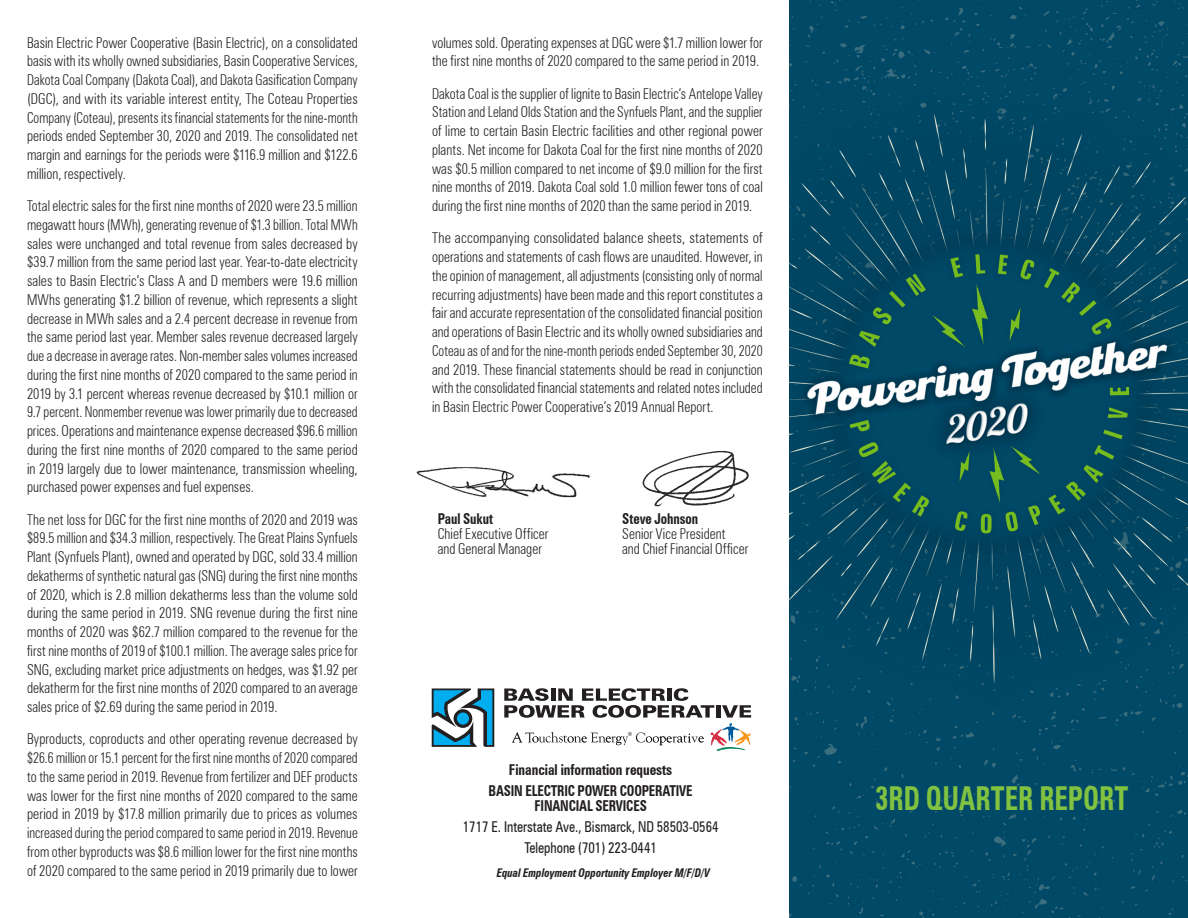
<style>
.page{position:relative;width:1188px;height:918px;background:#fff}
.page>*{position:absolute;margin:0;border:0;box-sizing:border-box;transform-origin:0 0}
.body{font:700 condensed 33px "Zurich BT";color:#81c241;scale:.82 1}
.body-2{font:300 condensed 15px/18.8px "Zurich BT";letter-spacing:.005em;color:#231f20;text-align:justify;scale:.9 1}
.body-3{font:300 condensed 15px/18.8px "Zurich BT";letter-spacing:.005em;color:#231f20;text-align:justify;scale:.89 1}
.body-4{font:300 condensed 15px/18.8px "Zurich BT";letter-spacing:.005em;color:#231f20;text-align:justify;scale:.94 1}
.body-5{font:700 condensed 15px "Zurich BT";letter-spacing:-.005em;color:#231f20;scale:.86 1}
.body-6{font:condensed 15px/21px "Zurich BT";color:#231f20;text-align:center;scale:.9 1}
.body-7{font:700 condensed 15px "Zurich BT";letter-spacing:-.005em;color:#231f20;scale:.9 1}
.body-8{font:italic 700 condensed 12px "Zurich BT";color:#231f20;scale:.9 1}
</style>
<div class="page">
<img style="left:790px;top:0;width:398px;height:918px">
<svg style="left:504px;top:688px;width:247px;height:63px"></svg>
<div style="left:430px;top:687px;width:66px;height:61px;background:linear-gradient(to bottom,#bdbcbc,#bdbcbc)"></div>
<svg style="left:432px;top:688px;width:62px;height:59px"></svg>
<div style="left:456px;top:712px;width:14px;height:13px;background:#00aeef;border-radius:50%"></div>
<div style="left:456px;top:712px;width:14px;height:13px;border:1px solid #231f20;border-radius:50%"></div>
<img style="left:642px;top:451px;width:107px;height:56px">
<img style="left:416px;top:467px;width:175px;height:31px">
<p class="body-2" style="left:27px;top:33px;width:369px">Basin Electric Power Cooperative (Basin Electric), on a consolidated basis with its wholly owned subsidiaries, Basin Cooperative Services, Dakota Coal Company (Dakota Coal), and Dakota Gasification Company (DGC), and with its variable interest entity, The Coteau Properties Company (Coteau), presents its financial statements for the nine-month periods ended September 30, 2020 and 2019. The consolidated net margin and earnings for the periods were $116.9 million and $122.6 million, respectively.</p>
<p class="body-3" style="left:27px;top:196px;width:373px">Total electric sales for the first nine months of 2020 were 23.5 million megawatt hours (MWh), generating revenue of $1.3 billion. Total MWh sales were unchanged and total revenue from sales decreased by $39.7 million from the same period last year. Year-to-date electricity sales to Basin Electric’s Class A and D members were 19.6 million MWhs generating $1.2 billion of revenue, which represents a slight decrease in MWh sales and a 2.4 percent decrease in revenue from the same period last year. Member sales revenue decreased largely due a decrease in average rates. Non-member sales volumes increased during the first nine months of 2020 compared to the same period in 2019 by 3.1 percent whereas revenue decreased by $10.1 million or 9.7 percent. Nonmember revenue was lower primarily due to decreased prices. Operations and maintenance expense decreased $96.6 million during the first nine months of 2020 compared to the same period in 2019 largely due to lower maintenance, transmission wheeling, purchased power expenses and fuel expenses.</p>
<p class="body-2" style="left:27px;top:510px;width:369px">The net loss for DGC for the first nine months of 2020 and 2019 was $89.5 million and $34.3 million, respectively. The Great Plains Synfuels Plant (Synfuels Plant), owned and operated by DGC, sold 33.4 million dekatherms of synthetic natural gas (SNG) during the first nine months of 2020, which is 2.8 million dekatherms less than the volume sold during the same period in 2019. SNG revenue during the first nine months of 2020 was $62.7 million compared to the revenue for the first nine months of 2019 of $100.1 million. The average sales price for SNG, excluding market price adjustments on hedges, was $1.92 per dekatherm for the first nine months of 2020 compared to an average sales price of $2.69 during the same period in 2019.</p>
<p class="body-2" style="left:27px;top:730px;width:369px">Byproducts, coproducts and other operating revenue decreased by $26.6 million or 15.1 percent for the first nine months of 2020 compared to the same period in 2019. Revenue from fertilizer and DEF products was lower for the first nine months of 2020 compared to the same period in 2019 by $17.8 million primarily due to prices as volumes increased during the period compared to same period in 2019. Revenue from other byproducts was $8.6 million lower for the first nine months of 2020 compared to the same period in 2019 primarily due to lower</p>
<p class="body-2" style="left:432px;top:33px;width:369px">volumes sold. Operating expenses at DGC were $1.7 million lower for the first nine months of 2020 compared to the same period in 2019.</p>
<p class="body-3" style="left:432px;top:84px;width:373px">Dakota Coal is the supplier of lignite to Basin Electric’s Antelope Valley Station and Leland Olds Station and the Synfuels Plant, and the supplier of lime to certain Basin Electric facilities and other regional power plants. Net income for Dakota Coal for the first nine months of 2020 was $0.5 million compared to net income of $9.0 million for the first nine months of 2019. Dakota Coal sold 1.0 million fewer tons of coal during the first nine months of 2020 than the same period in 2019.</p>
<p class="body-4" style="left:432px;top:229px;width:353px">The accompanying consolidated balance sheets, statements of operations and statements of cash flows are unaudited. However, in the opinion of management, all adjustments (consisting only of normal recurring adjustments) have been made and this report constitutes a fair and accurate representation of the consolidated financial position and operations of Basin Electric and its wholly owned subsidiaries and Coteau as of and for the nine-month periods ended September 30, 2020 and 2019. These financial statements should be read in conjunction with the consolidated financial statements and related notes included in Basin Electric Power Cooperative’s 2019 Annual Report.</p>
<p class="body-5" style="left:438px;top:509px;width:66px">Paul Sukut</p>
<p class="body-2" style="left:438px;top:526px;width:125px;line-height:15px">Chief Executive Officer and General Manager</p>
<p class="body-5" style="left:622px;top:509px;width:90px">Steve Johnson</p>
<p class="body-2" style="left:622px;top:526px;width:142px;line-height:15px">Senior Vice President<br>and Chief Financial Officer</p>
<p class="body-7" style="left:509px;top:761px;width:183px">Financial information requests</p>
<p class="body-5" style="left:489px;top:782px;width:239px">BASIN ELECTRIC POWER COOPERATIVE</p>
<p class="body-5" style="left:535px;top:797px;width:132px">FINANCIAL SERVICES</p>
<p class="body-6" style="left:463px;top:816px;width:286px">1717 E. Interstate Ave., Bismarck, ND 58503-0564<br>Telephone (701) 223-0441</p>
<p class="body-8" style="left:497px;top:866px;width:239px">Equal Employment Opportunity Employer M/F/D/V</p>
<p class="body" style="left:875px;top:778px;width:310px">3RD QUARTER REPORT</p>
</div>
